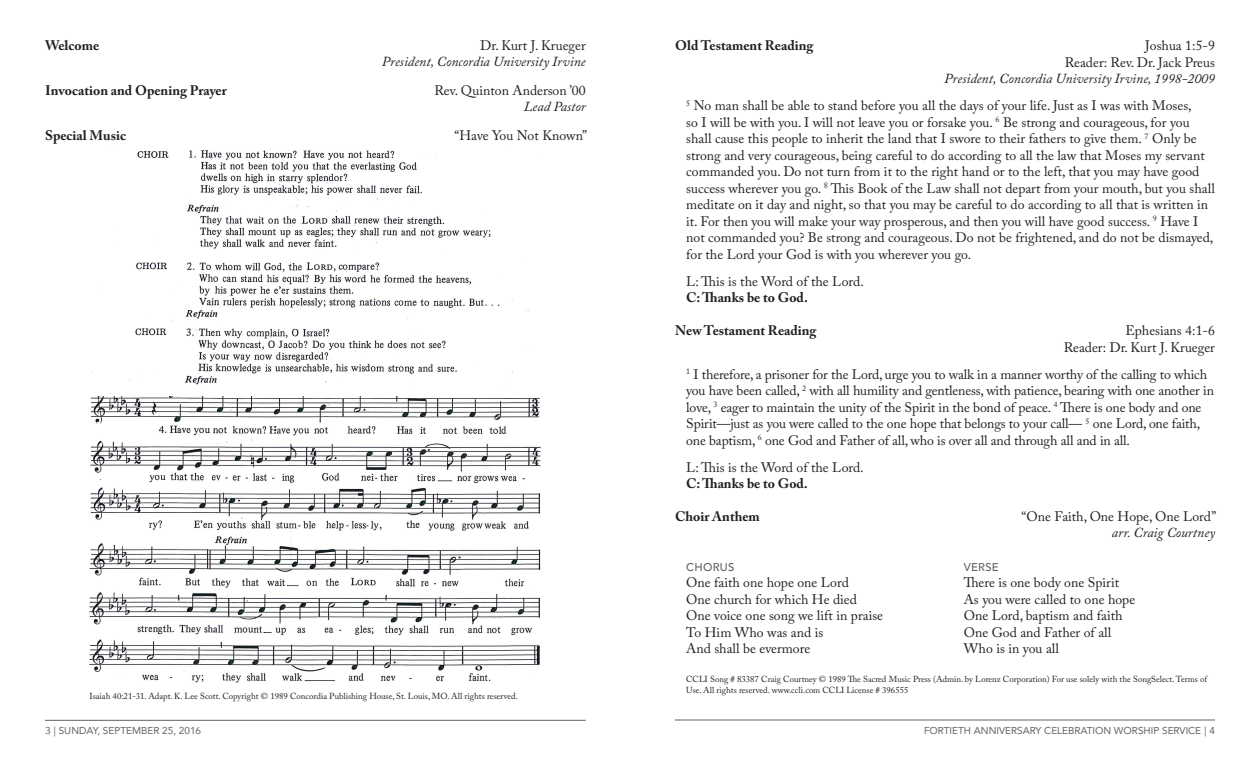
<style>
.page{position:relative;width:1260px;height:765px;background:#fff}
.page>*{position:absolute;margin:0;border:0;box-sizing:border-box;transform-origin:0 0}
.t1{font:13.75px/16.5px "Adobe Caslon Pro";color:#231f20}
.t2{font:700 13.75px "Adobe Caslon Pro";color:#231f20}
.t3{font:italic 13.75px "Adobe Caslon Pro";color:#231f20}
.t4{font:500 11.25px "Avenir";letter-spacing:.025em;color:#636366}
.t5{font:10px "Avenir";color:#636366}
.t6{font:8.75px/10.5px "Adobe Caslon Pro";color:#231f20}
.s1{font-style:italic}
.s2{font-family:"Minion Pro"}
</style>
<div class="page">
<hr style="left:45px;top:720px;width:541px;height:1px;background:#636366">
<hr style="left:675px;top:720px;width:540px;height:1px;background:#636366">
<img style="left:90px;top:396px;width:450px;height:287px">
<img style="left:92px;top:150px;width:437px;height:244px">
<p class="t2" style="left:45px;top:37px;width:56px">Welcome</p>
<p class="t1" style="left:480px;top:37px;width:107px">Dr. Kurt J. Krueger</p>
<p class="t3" style="left:382px;top:53px;width:206px">President, Concordia University Irvine</p>
<p class="t2" style="left:45px;top:82px;width:183px">Invocation and Opening Prayer</p>
<p class="t1" style="left:434px;top:82px;width:153px">Rev. Quinton Anderson ’00</p>
<p class="t3" style="left:524px;top:98px;width:63px">Lead Pastor</p>
<p class="t2" style="left:45px;top:127px;width:83px">Special Music</p>
<p class="t1" style="left:454px;top:127px;width:134px">“Have You Not Known”</p>
<p class="t6" style="left:90px;top:691px;width:430px">Isaiah 40:21-31. Adapt. K. Lee Scott. Copyright © 1989 Concordia Publishing House, St. Louis, MO. All rights reserved.</p>
<p class="t2" style="left:675px;top:37px;width:140px">Old Testament Reading</p>
<p class="t1" style="left:1065px;top:37px;width:152px;text-align:right">Joshua 1:5-9<br>Reader: Rev. Dr. Jack Preus</p>
<p class="t1" style="left:686px;top:65px;width:530px;line-height:27px;text-indent:258px"><span class="s1">President, Concordia University Irvine, 1998-2009<br></span><sup>5</sup> No man shall be able to stand before you all the days of your life. Just as I was with Moses,</p>
<p class="t1" style="left:686px;top:114px;width:530px">so I will be with you. I will not leave you or forsake you. <sup>6</sup> Be strong and courageous, for you shall cause this people to inherit the land that I swore to their fathers to give them. <sup>7</sup> Only be strong and very courageous, being careful to do according to all the law that Moses my servant commanded you. Do not turn from it to the right hand or to the left, that you may have good success wherever you go. <sup>8</sup> This Book of the Law shall not depart from your mouth, but you shall meditate on it day and night, so that you may be careful to do according to all that is written in it. For then you will make your way prosperous, and then you will have good success. <sup>9</sup> Have I not commanded you? Be strong and courageous. Do not be frightened, and do not be dismayed, for the Lord your God is with you wherever you go.</p>
<p class="t1" style="left:686px;top:273px;width:179px">L: This is the Word of the Lord.</p>
<p class="t2" style="left:686px;top:289px;width:123px">C: Thanks be to God.</p>
<p class="t2" style="left:675px;top:322px;width:143px">New Testament Reading</p>
<p class="t1" style="left:1064px;top:322px;width:153px;text-align:right">Ephesians 4:1-6<br>Reader: Dr. Kurt J. Krueger</p>
<p class="t1" style="left:686px;top:366px;width:529px"><sup>1</sup> I therefore, a prisoner for the Lord, urge you to walk in a manner worthy of the calling to which you have been called, <sup>2</sup> with all humility and gentleness, with patience, bearing with one another in love, <sup>3</sup> eager to maintain the unity of the Spirit in the bond of peace. <sup>4</sup> There is one body and one Spirit—just as you were called to the one hope that belongs to your call— <sup>5</sup> one Lord, one faith, one baptism, <sup>6</sup> one God and Father of all, who is over all and through all and in all.</p>
<p class="t1" style="left:686px;top:459px;width:179px">L: This is the Word of the Lord.</p>
<p class="t2" style="left:686px;top:475px;width:123px">C: Thanks be to God.</p>
<p class="t2" style="left:675px;top:508px;width:86px">Choir Anthem</p>
<p class="t1" style="left:1022px;top:508px;width:196px">“One Faith, One Hope, One Lord”</p>
<p class="t3" style="left:1112px;top:524px;width:105px">arr. Craig Courtney</p>
<p class="t4" style="left:686px;top:557px;width:50px">CHORUS</p>
<p class="t1" style="left:686px;top:574px;width:198px">One faith one hope one Lord<br>One church for which He died<br>One voice one song we lift in praise<br>To Him Who was and is<br>And shall be evermore</p>
<p class="t4" style="left:964px;top:557px;width:37px">VERSE</p>
<p class="t1" style="left:964px;top:574px;width:173px">There is one body one Spirit<br>As you were called to one hope<br>One Lord, baptism and faith<br>One God and Father of all<br>Who is in you all</p>
<p class="t6" style="left:686px;top:674px;width:522px">CCLI Song # 83387 Craig Courtney © 1989 The Sacred Music Press (Admin. by Lorenz Corporation) For use solely with the SongSelect. Terms of<br>Use. All rights reserved. www.ccli.com CCLI License # 396555</p>
<p class="t5" style="left:45px;top:723px;width:158px">3 <span class="s2">|</span> SUNDAY, SEPTEMBER 25, 2016</p>
<p class="t5" style="left:924px;top:723px;width:292px">FORTIETH ANNIVERSARY CELEBRATION WORSHIP SERVICE <span class="s2">|</span> 4</p>
</div>
